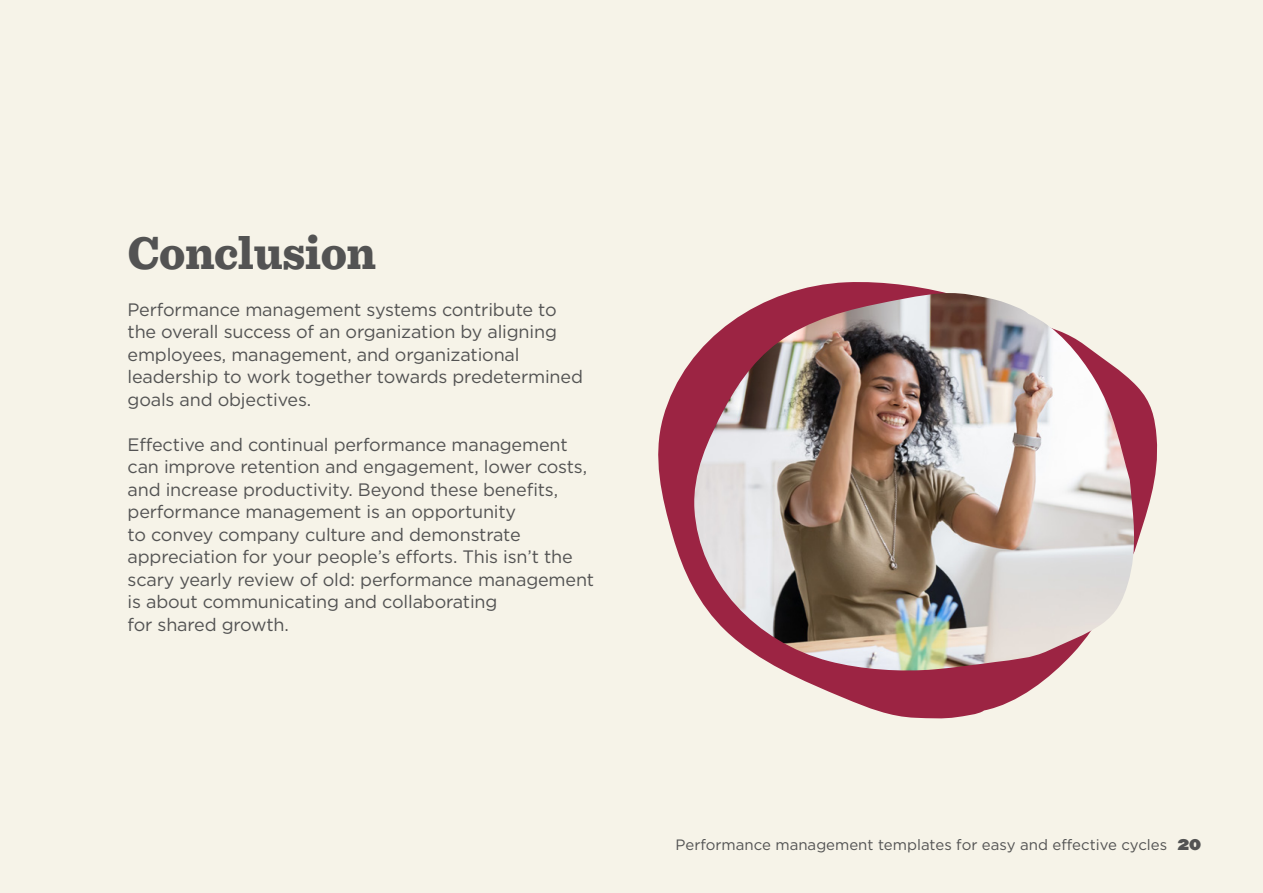
<style>
.page{position:relative;width:1263px;height:893px;background:#f6f3e8}
.page>*{position:absolute;margin:0;border:0;box-sizing:border-box;transform-origin:0 0}
.t1{font:900 48px "Sentinel";letter-spacing:-.01em;color:#535353;scale:.95 1}
.t2{font:18px/22.5px "Gotham HTF";letter-spacing:-.01em;color:#535353}
.t3{font:15px "Gotham HTF";color:#535353}
.t4{font:13.5px "Champion HTF Heavyweight";color:#535353}
</style>
<div class="page">
<svg style="left:658px;top:282px;width:500px;height:437px"></svg>
<img style="left:692px;top:293px;width:446px;height:379px">
<h1 class="t1" style="left:128px;top:223px;width:263px">Conclusion</h1>
<p class="t2" style="left:128px;top:298px;width:457px">Performance management systems contribute to the overall success of an organization by aligning employees, management, and organizational leadership to work together towards predetermined goals and objectives.</p>
<p class="t2" style="left:128px;top:433px;width:468px">Effective and continual performance management can improve retention and engagement, lower costs, and increase productivity. Beyond these benefits, performance management is an opportunity<br>to convey company culture and demonstrate appreciation for your people s’ efforts. This isn t’ the scary yearly review of old: performance management is about communicating and collaborating<br>for shared growth.</p>
<p class="t3" style="left:675px;top:837px;width:493px">Performance management templates for easy and effective cycles</p>
<p class="t4" style="left:1178px;top:836px;width:25px">20</p>
</div>
